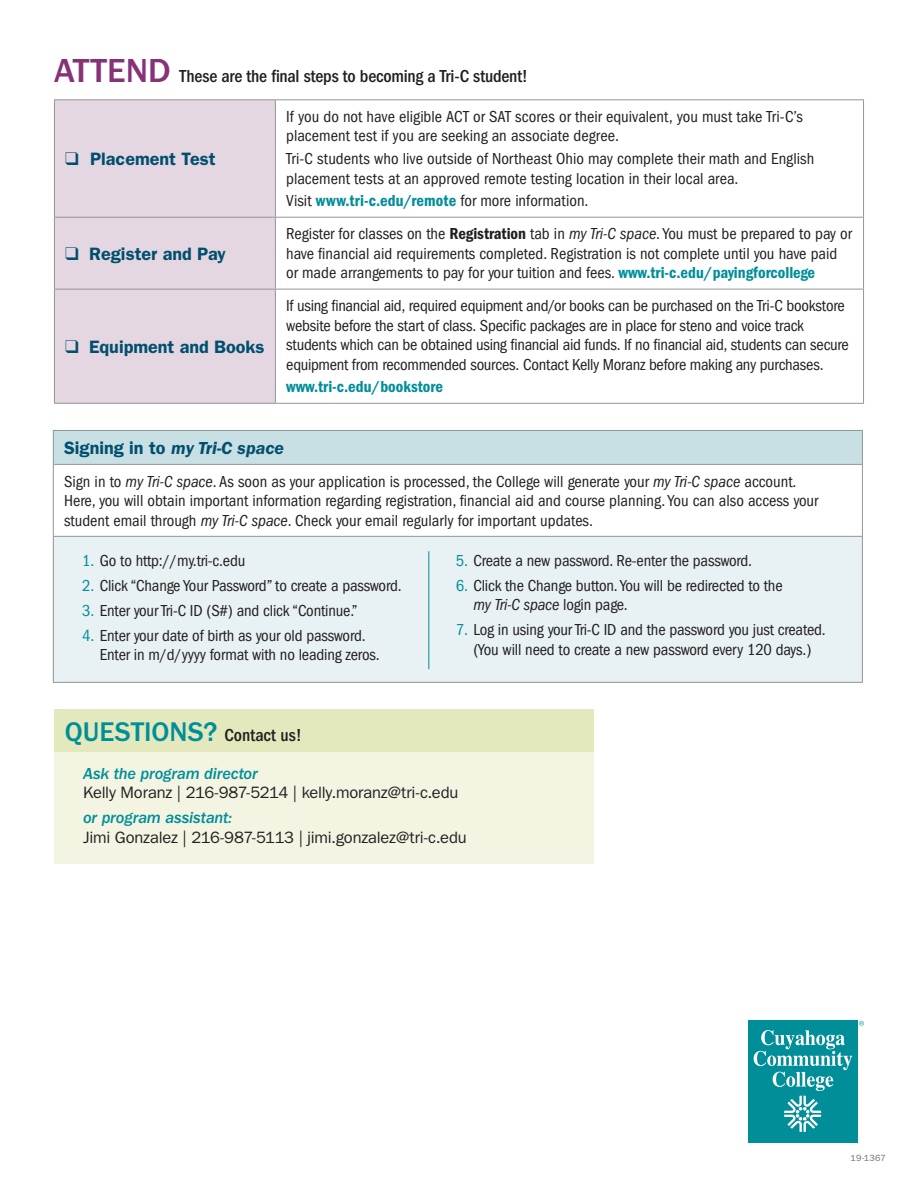
<style>
.page{position:relative;width:918px;height:1188px;background:#fff}
.page>*{position:absolute;margin:0;border:0;box-sizing:border-box;transform-origin:0 0}
.t1{font:500 27.9px "ITC Franklin Gothic Std";color:#008e99}
.t2{font:500 condensed 18px "ITC Franklin Gothic Std";letter-spacing:-.01em;color:#231f20}
.t3{font:600 18px "ITC Franklin Gothic Std";color:#014f6e}
.t4{font:italic 600 18px "ITC Franklin Gothic Std";color:#014f6e}
.t5{font:condensed 16.5px/19.5px "ITC Franklin Gothic Std";color:#231f20}
.t6{font:16.5px "ITC Franklin Gothic Std";letter-spacing:-.015em;color:#231f20}
.t7{font:16.5px "ITC Franklin Gothic Std Med It";letter-spacing:-.01em;color:#008e99}
.t8{font:16.5px "ITC Franklin Gothic Std Dm Cd";color:#008e99}
.t9{font:9px "ITC Franklin Gothic Std";letter-spacing:.015em;color:#6a6e76}
.s1{font-stretch:normal;font-size:34.5px;color:#873176}
.s2{font-family:"ITC Franklin Gothic Std Dm Cd";font-stretch:normal;color:#008e99}
.s3{font-family:"ITC Franklin Gothic Std Dm Cd";font-stretch:normal}
.s4{font-style:italic}
.s5{font-style:normal}
.s6{color:#008e99}
.s7{font-stretch:condensed;font-size:18px;color:#231f20}
</style>
<div class="page">
<div style="left:748px;top:1020px;width:109px;height:123px;background:#008e99"></div>
<svg style="left:754px;top:1030px;width:98px;height:102px"></svg>
<svg style="left:859px;top:1021px;width:5px;height:5px"></svg>
<div style="left:54px;top:717px;width:540px;height:146px;background:#f3f4e2"></div>
<div style="left:54px;top:710px;width:540px;height:42px;background:#e4e8bd"></div>
<div style="left:53px;top:430px;width:809px;height:34px;background:#c8dfe4"></div>
<div style="left:53px;top:536px;width:809px;height:146px;background:#e8f1f3"></div>
<hr style="left:53px;top:430px;width:810px;height:1px;background:#939598">
<hr style="left:53px;top:431px;width:1px;height:33px;background:#939598">
<hr style="left:862px;top:431px;width:1px;height:33px;background:#939598">
<hr style="left:53px;top:464px;width:810px;height:1px;background:#939598">
<hr style="left:53px;top:465px;width:1px;height:71px;background:#939598">
<hr style="left:862px;top:465px;width:1px;height:71px;background:#939598">
<hr style="left:53px;top:536px;width:810px;height:1px;background:#939598">
<hr style="left:53px;top:537px;width:1px;height:145px;background:#939598">
<hr style="left:862px;top:537px;width:1px;height:145px;background:#939598">
<hr style="left:53px;top:682px;width:810px;height:1px;background:#939598">
<hr style="left:428px;top:551px;width:1px;height:118px;background:#008e99">
<div style="left:55px;top:100px;width:220px;height:303px;background:#e5d7e2"></div>
<hr style="left:54px;top:99px;width:221px;height:1px;background:#939598">
<hr style="left:54px;top:100px;width:1px;height:117px;background:#939598">
<hr style="left:275px;top:99px;width:589px;height:1px;background:#939598">
<hr style="left:275px;top:100px;width:1px;height:117px;background:#939598">
<hr style="left:863px;top:100px;width:1px;height:117px;background:#939598">
<hr style="left:54px;top:217px;width:221px;height:1px;background:#939598">
<hr style="left:54px;top:218px;width:1px;height:71px;background:#939598">
<hr style="left:275px;top:217px;width:589px;height:1px;background:#939598">
<hr style="left:275px;top:218px;width:1px;height:71px;background:#939598">
<hr style="left:863px;top:218px;width:1px;height:71px;background:#939598">
<hr style="left:54px;top:289px;width:221px;height:1px;background:#939598">
<hr style="left:54px;top:290px;width:1px;height:113px;background:#939598">
<hr style="left:275px;top:289px;width:589px;height:1px;background:#939598">
<hr style="left:275px;top:290px;width:1px;height:113px;background:#939598">
<hr style="left:863px;top:290px;width:1px;height:113px;background:#939598">
<hr style="left:54px;top:403px;width:221px;height:1px;background:#939598">
<hr style="left:275px;top:403px;width:589px;height:1px;background:#939598">
<p class="t2" style="left:54px;top:66px;width:475px"><span class="s1">ATTEND</span> These are the final steps to becoming a Tri-C student!</p>
<p class="t3" style="left:65px;top:149px;width:152px">❑ Placement Test</p>
<p class="t3" style="left:65px;top:243px;width:162px">❑ Register and Pay</p>
<p class="t3" style="left:65px;top:336px;width:201px">❑ Equipment and Books</p>
<p class="t5" style="left:286px;top:107px;width:518px">If you do not have eligible ACT or SAT scores or their equivalent, you must take Tri-C’s placement test if you are seeking an associate degree.</p>
<p class="t5" style="left:286px;top:149px;width:530px">Tri-C students who live outside of Northeast Ohio may complete their math and English placement tests at an approved remote testing location in their local area.</p>
<p class="t5" style="left:286px;top:191px;width:304px">Visit <span class="s2">www.tri-c.edu/remote</span> for more information.</p>
<p class="t5" style="left:286px;top:224px;width:567px">Register for classes on the <span class="s3">Registration</span> tab in <span class="s4">my Tri-C space</span>. You must be prepared to pay or have financial aid requirements completed. Registration is not complete until you have paid or made arrangements to pay for your tuition and fees. <span class="s2">www.tri-c.edu/payingforcollege</span></p>
<p class="t5" style="left:286px;top:296px;width:564px">If using financial aid, required equipment and/or books can be purchased on the Tri-C bookstore website before the start of class. Specific packages are in place for steno and voice track students which can be obtained using financial aid funds. If no financial aid, students can secure equipment from recommended sources. Contact Kelly Moranz before making any purchases.</p>
<p class="t8" style="left:286px;top:378px;width:158px">www.tri-c.edu/bookstore</p>
<p class="t4" style="left:64px;top:438px;width:221px"><span class="s5">Signing in to</span> my Tri-C space</p>
<p class="t5" style="left:64px;top:471px;width:756px">Sign in to <span class="s4">my Tri-C space</span>. As soon as your application is processed, the College will generate your <span class="s4">my Tri-C space</span> account.<br>Here, you will obtain important information regarding registration, financial aid and course planning. You can also access your student email through <span class="s4">my Tri-C space</span>. Check your email regularly for important updates.</p>
<p class="t5" style="left:82px;top:551px;width:165px"><span class="s6">1.</span> Go to http://my.tri-c.edu</p>
<p class="t5" style="left:82px;top:576px;width:321px"><span class="s6">2.</span> Click “Change Your Password” to create a password.</p>
<p class="t5" style="left:82px;top:601px;width:277px"><span class="s6">3.</span> Enter your Tri-C ID (S#) and click “Continue.”</p>
<p class="t5" style="left:100px;top:626px;width:281px;text-indent:-18px"><span class="s6">4.</span> Enter your date of birth as your old password.<br>Enter in m/d/yyyy format with no leading zeros.</p>
<p class="t5" style="left:456px;top:551px;width:298px"><span class="s6">5.</span> Create a new password. Re-enter the password.</p>
<p class="t5" style="left:473px;top:576px;width:311px;text-indent:-18px"><span class="s6">6.</span> Click the Change button. You will be redirected to the <span class="s4">my Tri-C space</span> login page.</p>
<p class="t5" style="left:456px;top:620px;width:372px;text-align:center"><span class="s6">7.</span> Log in using your Tri-C ID and the password you just created. (You will need to create a new password every 120 days.)</p>
<h1 class="t1" style="left:65px;top:716px;width:239px">QUESTIONS? <span class="s7">Contact us!</span></h1>
<p class="t7" style="left:83px;top:764px;width:176px">Ask the program director</p>
<p class="t6" style="left:83px;top:783px;width:377px">Kelly Moranz | 216-987-5214 | kelly.moranz@tri-c.edu</p>
<p class="t7" style="left:83px;top:808px;width:151px">or program assistant:</p>
<p class="t6" style="left:83px;top:828px;width:385px">Jimi Gonzalez | 216-987-5113 | jimi.gonzalez@tri-c.edu</p>
<p class="t9" style="left:850px;top:1153px;width:37px">19-1367</p>
</div>
